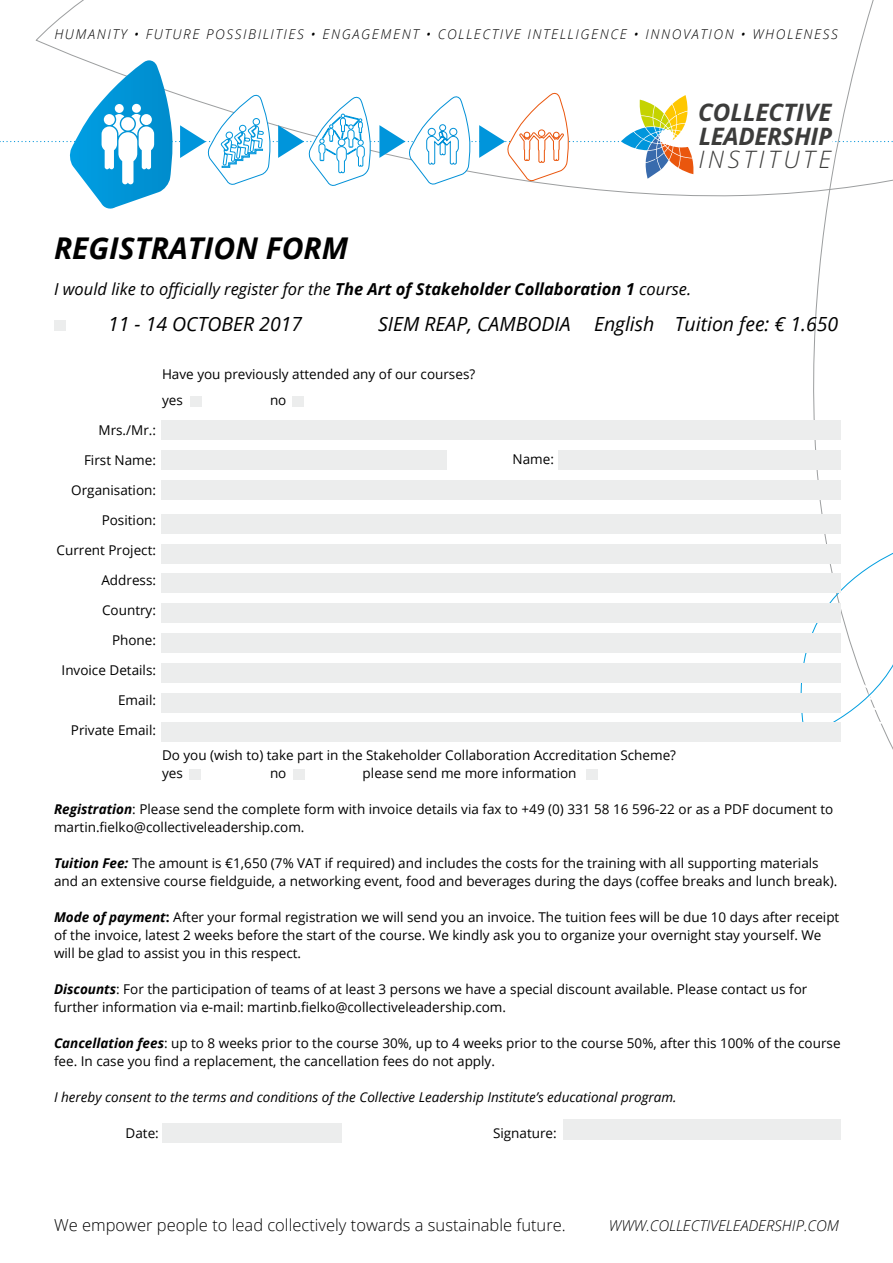
<style>
.page{position:relative;width:893px;height:1263px;background:#fff}
.page>*{position:absolute;margin:0;border:0;box-sizing:border-box;transform-origin:0 0}
.t1{font:italic 700 30px "Open Sans";color:#000}
.t2{font:italic 700 24.15px/23.7px "Open Sans";letter-spacing:-.01em;color:#3c3c3b}
.t3{font:italic 300 24.15px "Open Sans";letter-spacing:.15em;color:#3c3c3b}
.t4{font:italic 19.5px "Open Sans";color:#000}
.t5{font:italic 16.5px "Open Sans";color:#000}
.t6{font:300 16.5px "Open Sans";color:#000}
.t7{font:italic 300 15px "Open Sans";color:#000}
.t8{font:13.5px/18px "Open Sans";color:#000}
.t9{font:italic 13.5px "Open Sans";color:#000}
.t10{font:italic 300 13.5px "Open Sans";letter-spacing:.12em;color:#000}
.s1{font-weight:700}
.s2{font-weight:700;font-style:italic}
</style>
<div class="page">
<svg style="left:801px;top:0;width:92px;height:750px"></svg>
<svg style="left:789px;top:547px;width:104px;height:190px"></svg>
<img style="left:83px;top:60px;width:90px;height:149px">
<svg style="left:0;top:92px;width:893px;height:94px"></svg>
<div style="left:563px;top:1119px;width:278px;height:21px;background:#eceded"></div>
<div style="left:162px;top:421px;width:679px;height:19px;background:#eceded"></div>
<div style="left:162px;top:450px;width:285px;height:20px;background:#eceded"></div>
<div style="left:559px;top:450px;width:282px;height:20px;background:#eceded"></div>
<div style="left:162px;top:544px;width:679px;height:19px;background:#eceded"></div>
<div style="left:162px;top:633px;width:679px;height:20px;background:#eceded"></div>
<div style="left:162px;top:480px;width:679px;height:20px;background:#eceded"></div>
<div style="left:162px;top:574px;width:679px;height:19px;background:#eceded"></div>
<div style="left:162px;top:663px;width:679px;height:19px;background:#eceded"></div>
<div style="left:162px;top:514px;width:679px;height:20px;background:#eceded"></div>
<div style="left:162px;top:603px;width:679px;height:20px;background:#eceded"></div>
<div style="left:162px;top:722px;width:679px;height:20px;background:#eceded"></div>
<div style="left:162px;top:693px;width:679px;height:19px;background:#eceded"></div>
<div style="left:54px;top:321px;width:12px;height:10px;background:#eceded"></div>
<div style="left:190px;top:396px;width:12px;height:10px;background:#eceded"></div>
<div style="left:292px;top:396px;width:12px;height:10px;background:#eceded"></div>
<div style="left:586px;top:769px;width:11px;height:11px;background:#eceded"></div>
<div style="left:293px;top:769px;width:12px;height:11px;background:#eceded"></div>
<div style="left:162px;top:1123px;width:179px;height:19px;background:#eceded"></div>
<div style="left:189px;top:769px;width:11px;height:11px;background:#eceded"></div>
<p class="t10" style="left:54px;top:25px;width:785px">HUMANITY • FUTURE POSSIBILITIES • ENGAGEMENT • COLLECTIVE INTELLIGENCE • INNOVATION • WHOLENESS</p>
<h2 class="t2" style="left:698px;top:100px;width:136px">COLLECTIVE<br>LEADERSHIP</h2>
<h2 class="t3" style="left:698px;top:143px;width:134px">INSTITUTE</h2>
<h1 class="t1" style="left:54px;top:227px;width:52px">REgistr</h1>
<h1 class="t1" style="left:169px;top:227px;width:37px">ation</h1>
<h1 class="t1" style="left:266px;top:227px;width:22px">Form</h1>
<p class="t5" style="left:54px;top:278px;width:639px">I would like to officially register for the <span class="s1">The Art of Stakeholder Collaboration 1</span> course.</p>
<h3 class="t4" style="left:108px;top:310px;width:196px">11 - 14 October 2017</h3>
<h3 class="t4" style="left:378px;top:310px;width:462px">Siem Reap, Cambo dia English Tuition fee: € 1.650</h3>
<p class="t8" style="left:162px;top:361px;width:315px;line-height:25.7px">Have you previously attended any of our courses? yes</p>
<p class="t8" style="left:270px;top:390px;width:18px">no</p>
<p class="t8" style="left:98px;top:420px;width:59px">Mrs./Mr.:</p>
<p class="t8" style="left:84px;top:450px;width:74px">First Name:</p>
<p class="t8" style="left:71px;top:480px;width:86px">Organisation:</p>
<p class="t8" style="left:102px;top:510px;width:56px">Position:</p>
<p class="t8" style="left:57px;top:540px;width:101px">Current Project:</p>
<p class="t8" style="left:101px;top:570px;width:56px">Address:</p>
<p class="t8" style="left:102px;top:600px;width:55px">Country:</p>
<p class="t8" style="left:112px;top:630px;width:46px">Phone:</p>
<p class="t8" style="left:62px;top:660px;width:96px">Invoice Details:</p>
<p class="t8" style="left:118px;top:690px;width:39px">Email:</p>
<p class="t8" style="left:71px;top:720px;width:87px">Private Email:</p>
<p class="t8" style="left:513px;top:450px;width:43px">Name:</p>
<p class="t8" style="left:162px;top:746px;width:516px">Do you (wish to) take part in the Stakeholder Collaboration Accreditation Scheme? yes</p>
<p class="t8" style="left:270px;top:764px;width:18px">no</p>
<p class="t8" style="left:363px;top:764px;width:215px">please send me more information</p>
<p class="t8" style="left:54px;top:800px;width:781px"><span class="s2">Registration</span>: Please send the complete form with invoice details via fax to +49 (0) 331 58 16 596-22 or as a PDF document to martin.fielko@collectiveleadership.com.</p>
<p class="t8" style="left:54px;top:854px;width:785px"><span class="s2">Tuition Fee:</span> The amount is €1,650 (7% VAT if required) and includes the costs for the training with all supporting materials and an extensive course fieldguide, a networking event, food and beverages during the days (coffee breaks and lunch break).</p>
<p class="t8" style="left:54px;top:908px;width:787px"><span class="s2">Mode of payment</span><span class="s1">:</span> After your formal registration we will send you an invoice. The tuition fees will be due 10 days after receipt of the invoice, latest 2 weeks before the start of the course. We kindly ask you to organize your overnight stay yourself. We will be glad to assist you in this respect.</p>
<p class="t8" style="left:54px;top:980px;width:755px"><span class="s2">Discounts</span>: For the participation of teams of at least 3 persons we have a special discount available. Please contact us for further information via e-mail: martinb.fielko@collectiveleadership.com.</p>
<p class="t8" style="left:54px;top:1034px;width:788px"><span class="s2">Cancellation fees</span>: up to 8 weeks prior to the course 30%, up to 4 weeks prior to the course 50%, after this 100% of the course fee. In case you find a replacement, the cancellation fees do not apply.</p>
<p class="t9" style="left:54px;top:1088px;width:624px">I hereby consent to the terms and conditions of the Collective Leadership Institute’s educational program.</p>
<p class="t8" style="left:126px;top:1124px;width:35px">Date:</p>
<p class="t8" style="left:493px;top:1124px;width:65px">Signature:</p>
<p class="t6" style="left:54px;top:1214px;width:513px">We empower people to lead collectively towards a sustainable future.</p>
<p class="t7" style="left:609px;top:1215px;width:14px">WWW</p>
<p class="t7" style="left:646px;top:1215px;width:12px">.COLLECTIVELEA</p>
<p class="t7" style="left:748px;top:1215px;width:19px">DERSHIP</p>
<p class="t7" style="left:804px;top:1215px;width:15px">.COM</p>
</div>
